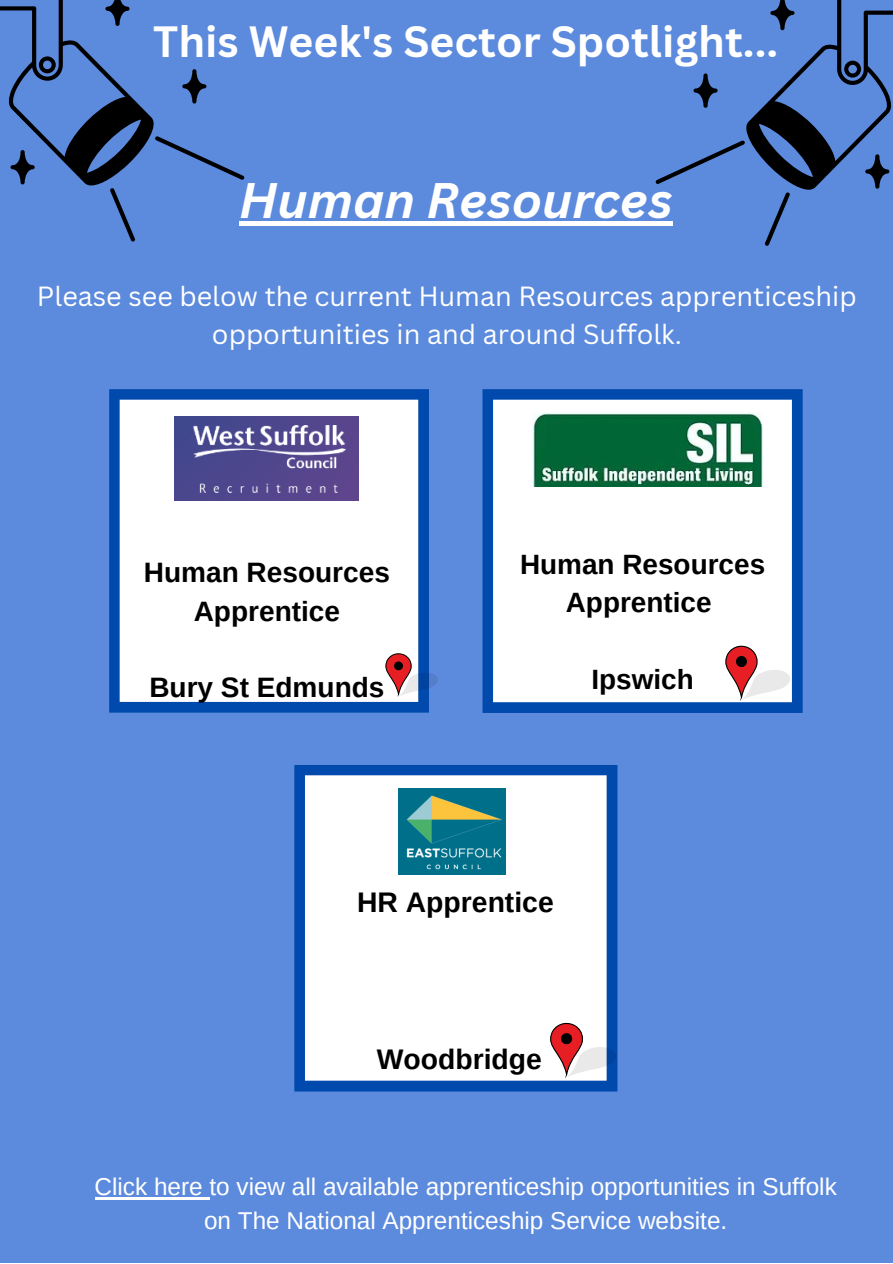
<style>
.page{position:relative;width:893px;height:1264px;background:#fff}
.page>*{position:absolute;margin:0;border:0;box-sizing:border-box;transform-origin:0 0}
.t1{font:italic 700 48.6px "Canva Sans";color:#fff}
.t2{font:700 42.6px "Canva Sans";color:#fff}
.t3{font:700 28.35px "Arimo";color:#000}
.t4{font:700 28.05px/38.2px "Arimo";color:#000;text-align:center}
.t5{font:700 27.9px/38.2px "Arimo";color:#000;text-align:center}
.t6{font:27px/37px "Canva Sans";color:#fff;text-align:center}
.t7{font:24.3px/33.8px "Arimo";color:#fff;text-align:center}
</style>
<div class="page">
<div style="left:0;top:0;width:892px;height:1262px;background:#5c8add"></div>
<svg style="left:655px;top:0;width:237px;height:246px"></svg>
<svg style="left:0;top:0;width:244px;height:241px"></svg>
<svg style="left:109px;top:389px;width:320px;height:323px;background:#d9e3f2"></svg>
<svg style="left:482px;top:389px;width:320px;height:323px;background:#ccdbee"></svg>
<svg style="left:385px;top:653px;width:53px;height:43px;background:#9580a3"></svg>
<svg style="left:725px;top:645px;width:65px;height:55px;background:#e4b9ba"></svg>
<svg style="left:294px;top:765px;width:323px;height:326px;background:#dbe6f3"></svg>
<svg style="left:550px;top:1022px;width:66px;height:55px;background:#c09faf"></svg>
<img style="left:531px;top:411px;width:234px;height:75px">
<img style="left:175px;top:416px;width:183px;height:85px">
<img style="left:399px;top:788px;width:106px;height:86px">
<hr style="left:239px;top:222px;width:433px;height:4px;background:#fff">
<hr style="left:95px;top:1197px;width:114px;height:2px;background:#fff">
<p class="t2" style="left:153px;top:11px;width:626px">This Week's Sector Spotlight...</p>
<p class="t1" style="left:239px;top:166px;width:434px">Human Resources</p>
<p class="t6" style="left:37px;top:277px;width:821px">Please see below the current Human Resources apprenticeship opportunities in and around Suffolk.</p>
<p class="t4" style="left:144px;top:553px;width:247px">Human Resources<br>Apprentice</p>
<p class="t4" style="left:149px;top:668px;width:237px">Bury St Edmunds</p>
<p class="t5" style="left:520px;top:545px;width:247px">Human Resources<br>Apprentice</p>
<p class="t5" style="left:591px;top:660px;width:104px">Ipswich</p>
<p class="t3" style="left:357px;top:886px;width:198px">HR Apprentice</p>
<p class="t3" style="left:376px;top:1043px;width:167px">Woodbridge</p>
<p class="t7" style="left:95px;top:1170px;width:743px">Click here to view all available apprenticeship opportunities in Suffolk on The National Apprenticeship Service website.</p>
</div>
